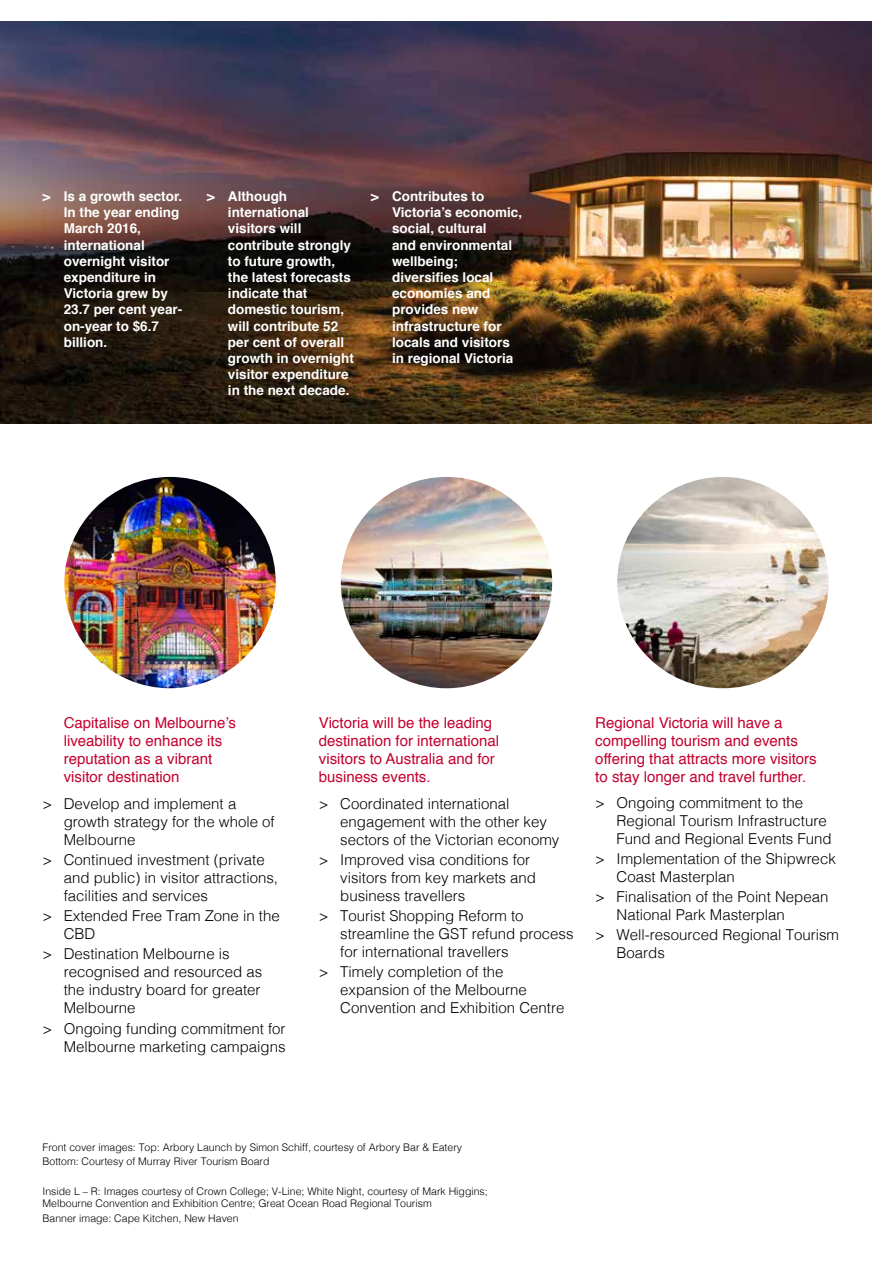
<style>
.page{position:relative;width:893px;height:1263px;background:#fff}
.page>*{position:absolute;margin:0;border:0;box-sizing:border-box;transform-origin:0 0}
.t1{font:300 15px/18px "Helvetica";color:#000}
.t2{font:15px/18px "Helvetica";color:#c3002f}
.t3{font:700 13.5px/16.2px "Helvetica";color:#fff}
.t4{font:300 10.5px/14.7px "Helvetica";color:#000}
</style>
<div class="page">
<img style="left:0;top:21px;width:872px;height:403px">
<img style="left:64px;top:477px;width:212px;height:211px;border-radius:106px">
<img style="left:341px;top:477px;width:211px;height:211px;border-radius:106px">
<img style="left:617px;top:477px;width:211px;height:211px;border-radius:106px">
<p class="t3" style="left:64px;top:188px;width:120px;text-indent:-21px">&gt; Is a growth sector.<br>In the year ending<br>March 2016, international overnight visitor expenditure in<br>Victoria grew by<br>23.7 per cent year&shy;on-year to $6.7 billion.</p>
<p class="t3" style="left:228px;top:188px;width:128px;text-indent:-21px">&gt; Although international visitors will contribute strongly to future growth, the latest forecasts indicate that domestic tourism, will contribute 52 per cent of overall growth in overnight visitor expenditure in the next decade.</p>
<p class="t3" style="left:392px;top:188px;width:132px;text-indent:-21px">&gt; Contributes to<br>Victoria’s economic, social, cultural<br>and environmental wellbeing; diversifies local economies and provides new infrastructure for locals and visitors in regional Victoria</p>
<p class="t2" style="left:64px;top:715px;width:174px">Capitalise on Melbourne’s liveability to enhance its reputation as a vibrant visitor destination</p>
<p class="t1" style="left:64px;top:793px;width:212px;text-indent:-21px">&gt; Develop and implement a growth strategy for the whole of<br>Melbourne</p>
<p class="t1" style="left:64px;top:850px;width:216px;text-indent:-21px">&gt; Continued investment (private and public) in visitor attractions, facilities and services</p>
<p class="t1" style="left:64px;top:906px;width:217px;text-indent:-21px">&gt; Extended Free Tram Zone in the<br>CBD</p>
<p class="t1" style="left:64px;top:944px;width:200px;text-indent:-21px">&gt; Destination Melbourne is recognised and resourced as the industry board for greater<br>Melbourne</p>
<p class="t1" style="left:43px;top:1018px;width:244px;text-align:right">&gt; Ongoing funding commitment for<br>Melbourne marketing campaigns</p>
<p class="t2" style="left:319px;top:715px;width:182px">Victoria will be the leading destination for international visitors to Australia and for business events.</p>
<p class="t1" style="left:340px;top:793px;width:221px;text-indent:-21px">&gt; Coordinated international engagement with the other key sectors of the Victorian economy</p>
<p class="t1" style="left:340px;top:850px;width:197px;text-indent:-21px">&gt; Improved visa conditions for visitors from key markets and business travellers</p>
<p class="t1" style="left:340px;top:906px;width:235px;text-indent:-21px">&gt; Tourist Shopping Reform to streamline the GST refund process for international travellers</p>
<p class="t1" style="left:340px;top:962px;width:226px;text-indent:-21px">&gt; Timely completion of the expansion of the Melbourne<br>Convention and Exhibition Centre</p>
<p class="t2" style="left:595px;top:714px;width:223px">Regional Victoria will have a compelling tourism and events offering that attracts more visitors to stay longer and travel further.</p>
<p class="t1" style="left:617px;top:793px;width:217px;text-indent:-21px">&gt; Ongoing commitment to the<br>Regional Tourism Infrastructure<br>Fund and Regional Events Fund</p>
<p class="t1" style="left:617px;top:849px;width:221px;text-indent:-21px">&gt; Implementation of the Shipwreck<br>Coast Masterplan</p>
<p class="t1" style="left:617px;top:887px;width:213px;text-indent:-21px">&gt; Finalisation of the Point Nepean<br>National Park Masterplan</p>
<p class="t1" style="left:617px;top:925px;width:224px;text-indent:-21px">&gt; Well-resourced Regional Tourism<br>Boards</p>
<p class="t4" style="left:43px;top:1139px;width:421px">Front cover images: Top: Arbory Launch by Simon Schiff, courtesy of Arbory Bar &amp; Eatery<br>Bottom: Courtesy of Murray River Tourism Board</p>
<p class="t4" style="left:43px;top:1184px;width:447px;line-height:12.6px">Inside L – R: Images courtesy of Crown College; V-Line; White Night, courtesy of Mark Higgins;<br>Melbourne Convention and Exhibition Centre; Great Ocean Road Regional Tourism</p>
<p class="t4" style="left:43px;top:1210px;width:198px">Banner image: Cape Kitchen, New Haven</p>
</div>
